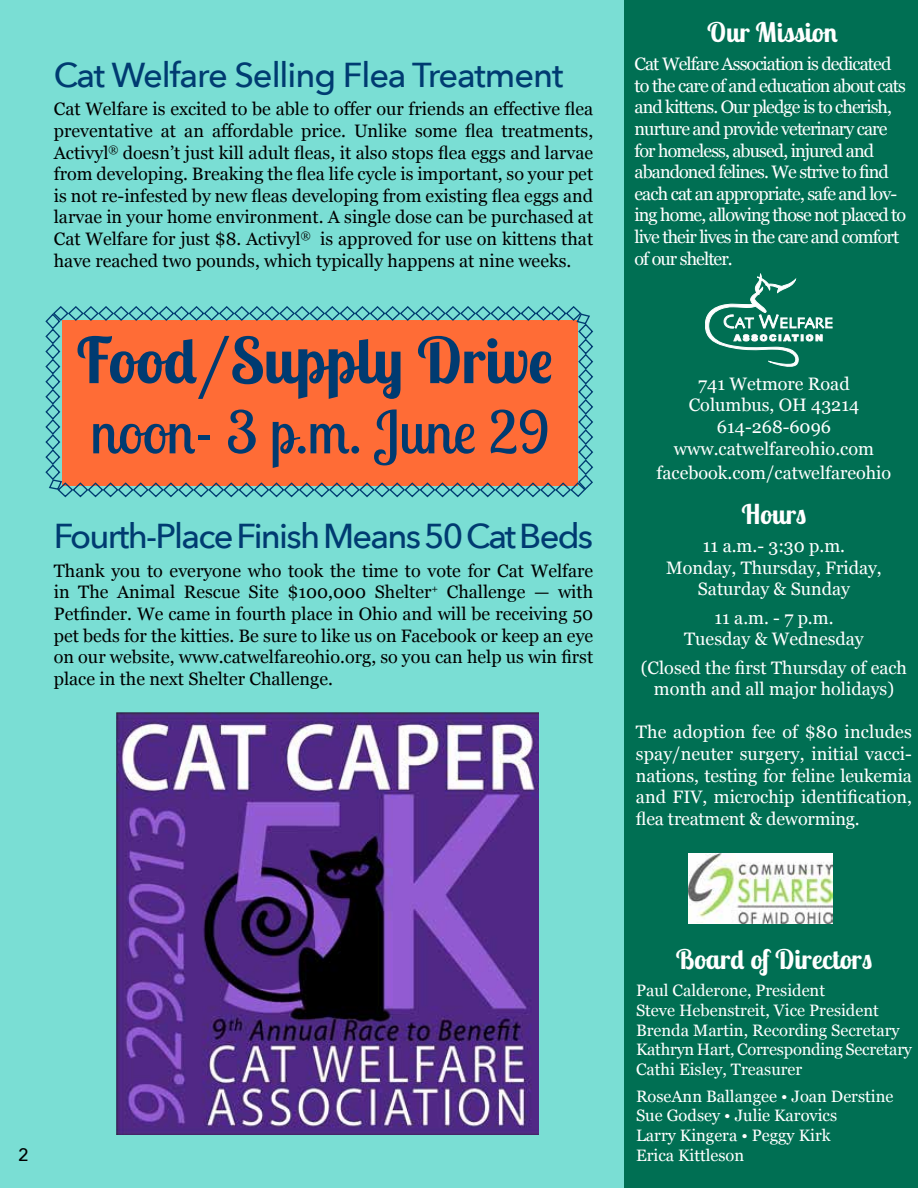
<style>
.page{position:relative;width:918px;height:1188px;background:#fff}
.page>*{position:absolute;margin:0;border:0;box-sizing:border-box;transform-origin:0 0}
.t1{font:700 63px "Lobster Two";color:#003b71}
.t2{font:58.5px "Lobster Two";letter-spacing:-.015em;color:#003b71}
.t3{font:500 34.5px "Avenir Next";letter-spacing:-.05em;color:#003b71}
.t4{font:500 34.5px "Avenir Next";letter-spacing:-.03em;color:#003b71}
.t5{font:700 27px "Lobster Two";color:#fff}
.t6{font:18px/21.6px "Georgia";color:#000;text-align:justify}
.t7{font:18px/21.6px "Georgia";letter-spacing:-.05em;color:#fff}
.t8{font:18px/21.6px "Georgia";color:#fff;text-align:center}
.t9{font:500 18px "Avenir Next";color:#000}
.t10{font:16.5px/19.8px "Georgia";color:#fff}
</style>
<div class="page">
<div style="left:0;top:0;width:636px;height:1188px;background:#7aded4"></div>
<div style="left:625px;top:0;width:293px;height:1188px;background:#006f53"></div>
<img style="left:688px;top:853px;width:144px;height:70px">
<svg style="left:705px;top:274px;width:127px;height:92px"></svg>
<img style="left:116px;top:713px;width:422px;height:422px">
<svg style="left:45px;top:306px;width:549px;height:192px;background:#e07a4f"></svg>
<h3 class="t4" style="left:54px;top:54px;width:511px">Cat Welfare Selling Flea Treatment</h3>
<p class="t6" style="left:54px;top:98px;width:541px">Cat Welfare is excited to be able to offer our friends an effective flea preventative at an affordable price. Unlike some flea treatments, Activyl<sup>®</sup> doesn’t just kill adult fleas, it also stops flea eggs and larvae from developing. Breaking the flea life cycle is important, so your pet is not re-infested by new fleas developing from existing flea eggs and larvae in your home environment. A single dose can be purchased at Cat Welfare for just $8. Activyl<sup>®</sup> is approved for use on kittens that have reached two pounds, which typically happens at nine weeks.</p>
<h1 class="t1" style="left:76px;top:320px;width:478px">Food/Supply Drive</h1>
<h2 class="t2" style="left:91px;top:395px;width:461px">noon- 3 p.m. June 29</h2>
<h3 class="t3" style="left:54px;top:516px;width:541px">Fourth-Place Finish Means 50 Cat Beds</h3>
<p class="t6" style="left:54px;top:559px;width:541px">Thank you to everyone who took the time to vote for Cat Welfare in The Animal Rescue Site $100,000 Shelter<sup>+</sup> Challenge — with Petfinder. We came in fourth place in Ohio and will be receiving 50 pet beds for the kitties. Be sure to like us on Facebook or keep an eye on our website, www.catwelfareohio.org, so you can help us win first place in the next Shelter Challenge.</p>
<h3 class="t5" style="left:707px;top:15px;width:132px">Our Mission</h3>
<p class="t7" style="left:634px;top:52px;width:273px">Cat Welfare Association is dedicated to the care of and education about cats and kittens. Our pledge is to cherish, nurture and provide veterinary care for homeless, abused, injured and abandoned felines. We strive to find each cat an appropriate, safe and lov&shy;ing home, allowing those not placed to live their lives in the care and comfort of our shelter.</p>
<p class="t8" style="left:674px;top:372px;width:201px">741 Wetmore Road<br>Columbus, OH 43214<br>614-268-6096 www.catwelfareohio.com</p>
<p class="t8" style="left:657px;top:462px;width:236px">facebook.com/catwelfareohio</p>
<h3 class="t5" style="left:742px;top:497px;width:66px">Hours</h3>
<p class="t8" style="left:666px;top:534px;width:217px">11 a.m.- 3:30 p.m.<br>Monday, Thursday, Friday,<br>Saturday &amp; Sunday</p>
<p class="t8" style="left:684px;top:606px;width:181px">11 a.m. - 7 p.m.<br>Tuesday &amp; Wednesday</p>
<p class="t8" style="left:641px;top:656px;width:268px">(Closed the first Thursday of each month and all major holidays)</p>
<p class="t7" style="left:636px;top:721px;width:278px;text-align:justify">The adoption fee of $80 includes spay/neuter surgery, initial vacci&shy;nations, testing for feline leukemia and FIV, microchip identification, flea treatment &amp; deworming.</p>
<p class="t9" style="left:18px;top:1144px;width:12px">2</p>
<h3 class="t5" style="left:676px;top:942px;width:198px">Board of Directors</h3>
<p class="t10" style="left:636px;top:980px;width:278px">Paul Calderone, President<br>Steve Hebenstreit, Vice President<br>Brenda Martin, Recording Secretary<br>Kathryn Hart, Corresponding Secretary<br>Cathi Eisley, Treasurer</p>
<p class="t10" style="left:636px;top:1085px;width:259px">RoseAnn Ballangee • Joan Derstine<br>Sue Godsey • Julie Karovics<br>Larry Kingera • Peggy Kirk<br>Erica Kittleson</p>
</div>
